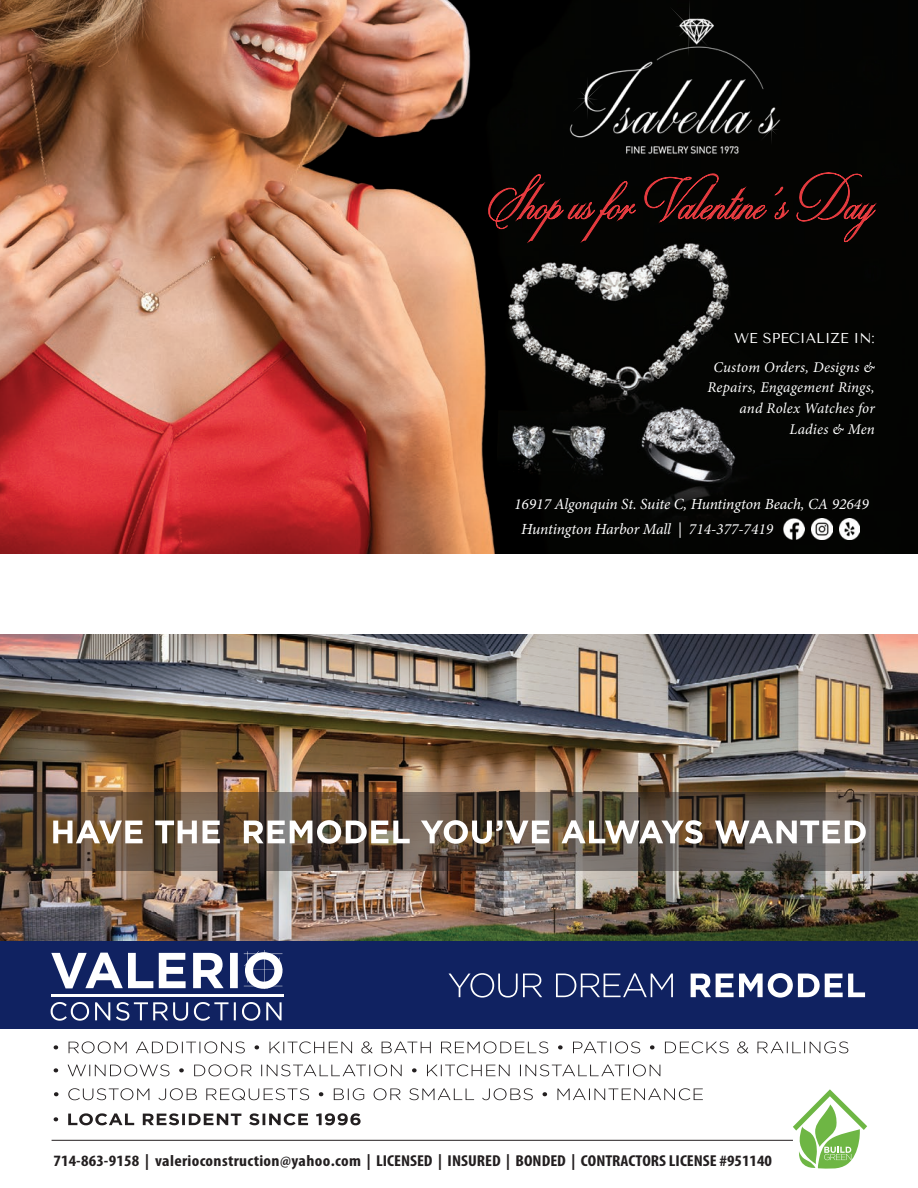
<style>
.page{position:relative;width:918px;height:1188px;background:#fff}
.page>*{position:absolute;margin:0;border:0;box-sizing:border-box;transform-origin:0 0}
.t1{font:700 68.7px "Milton One";color:#e83c40}
.t2{font:700 condensed 15.9px "Myriad Pro";color:#231f20;scale:1.11 1}
.t3{font:italic 15.45px/24.3px "Minion Pro";letter-spacing:-.01em;color:#fff}
.t4{font:15px "Adobe Garamond Pro";color:#231f20}
.t5{font:italic 14.85px/20.9px "Minion Pro";letter-spacing:.01em;color:#fff;text-align:right}
.t6{font:14.25px "Tenor Sans";color:#fff}
</style>
<div class="page">
<img style="left:0;top:634px;width:918px;height:308px">
<svg style="left:0;top:792px;width:918px;height:78px;background:#5d4e40"></svg>
<svg style="left:53px;top:820px;width:813px;height:24px"></svg>
<svg style="left:54px;top:1041px;width:794px;height:12px"></svg>
<svg style="left:54px;top:1064px;width:606px;height:12px"></svg>
<svg style="left:54px;top:1088px;width:649px;height:12px"></svg>
<svg style="left:54px;top:1113px;width:307px;height:12px"></svg>
<hr style="left:52px;top:1140px;width:741px;height:1px;background:#231f20">
<div style="left:0;top:942px;width:918px;height:87px;background:#102261"></div>
<svg style="left:691px;top:973px;width:174px;height:25px"></svg>
<svg style="left:449px;top:973px;width:224px;height:25px"></svg>
<hr style="left:51px;top:994px;width:233px;height:3px;background:#fff">
<svg style="left:51px;top:1002px;width:231px;height:19px"></svg>
<svg style="left:51px;top:950px;width:232px;height:39px"></svg>
<svg style="left:793px;top:1089px;width:74px;height:80px"></svg>
<img style="left:0;top:0;width:918px;height:554px">
<img style="left:538px;top:0;width:273px;height:173px">
<svg style="left:669px;top:0;width:41px;height:57px;background:#262726"></svg>
<svg style="left:572px;top:76px;width:31px;height:44px"></svg>
<svg style="left:760px;top:114px;width:22px;height:32px"></svg>
<img style="left:811px;top:518px;width:21px;height:21px">
<img style="left:783px;top:518px;width:21px;height:21px">
<img style="left:839px;top:518px;width:21px;height:21px">
<svg style="left:488px;top:174px;width:148px;height:73px;background:#1e0a09"></svg>
<svg style="left:644px;top:173px;width:123px;height:52px;background:#290d0c"></svg>
<svg style="left:775px;top:187px;width:9px;height:9px"></svg>
<svg style="left:775px;top:202px;width:14px;height:21px"></svg>
<svg style="left:797px;top:172px;width:82px;height:71px;background:#1f0a09"></svg>
<h1 class="t1" style="left:488px;top:169px;width:389px">Shop us for Valentine’s Day</h1>
<p class="t6" style="left:734px;top:330px;width:142px">WE SPECIALIZE IN:</p>
<p class="t5" style="left:707px;top:356px;width:169px">Custom Orders, Designs &amp;<br>Repairs, Engagement Rings, and Rolex Watches for<br>Ladies &amp; Men</p>
<p class="t3" style="left:521px;top:492px;width:349px;text-indent:-7px">16917 Algonquin St. Suite C, Huntington Beach, CA 92649<br>Huntington Harbor Mall | 714-377-7419</p>
<p class="t4" style="left:452px;top:1147px;width:16px">15</p>
<p class="t2" style="left:53px;top:1150px;width:649px">714-863-9158 | valerioconstruction@yahoo.com | LICENSED | INSURED | BONDED | CONTRACTORS LICENSE #951140</p>
</div>
